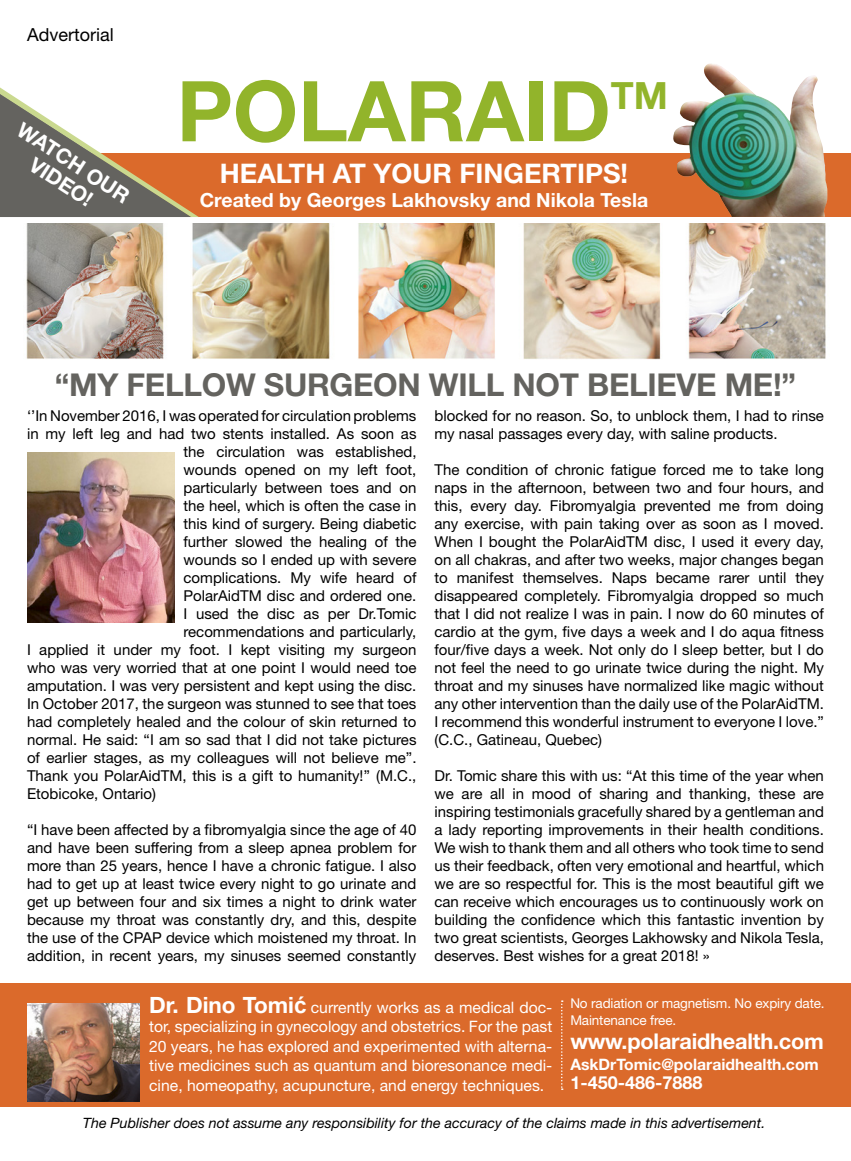
<style>
.page{position:relative;width:851px;height:1161px;background:#fff}
.page>*{position:absolute;margin:0;border:0;box-sizing:border-box;transform-origin:0 0}
.t1{font:700 84px "Helvetica Neue";color:#92b42b}
.t2{font:700 37.65px "Helvetica Neue";color:#92b42b}
.t3{font:700 31.5px "Helvetica Neue";letter-spacing:-.01em;color:#64635f}
.t4{font:700 27px "Helvetica Neue";color:#fff}
.t5{font:700 21.75px "Helvetica Neue";letter-spacing:-.01em;color:#fff}
.t6{font:700 21px/22.5px "Helvetica Neue";color:#fff;text-align:center}
.t7{font:700 19.5px "Helvetica Neue";color:#fff}
.t8{font:700 18px "Helvetica Neue";color:#fff}
.t9{font:18px "Helvetica Neue";color:#000}
.t10{font:15.75px/19.5px "Helvetica Neue";color:#fff;text-align:justify}
.t11{font:700 15.75px "Helvetica Neue";color:#fff}
.t12{font:15px/18px "Helvetica Neue";color:#000;text-align:justify}
.t13{font:italic 14.25px "Helvetica Neue";color:#000}
.t14{font:13.5px/16.5px "Helvetica Neue";letter-spacing:-.01em;color:#fff}
.s1{font-weight:700;font-size:22.5px}
.s2{font-family:"Arial";font-weight:700;font-size:22.5px}
</style>
<div class="page">
<div style="left:0;top:983px;width:850px;height:123px;background:#db6a2b"></div>
<img style="left:27px;top:1003px;width:112px;height:98px">
<svg style="left:561px;top:1000px;width:1px;height:90px"></svg>
<div style="left:0;top:153px;width:850px;height:64px;background:#db6a2b"></div>
<img style="left:673px;top:63px;width:154px;height:154px">
<svg style="left:0;top:87px;width:199px;height:130px"></svg>
<img style="left:26px;top:223px;width:800px;height:136px">
<img style="left:27px;top:453px;width:147px;height:169px">
<p class="t9" style="left:27px;top:24px;width:88px">Advertorial</p>
<h3 class="t6" style="left:26px;top:118px;width:131px;rotate:33deg">WATCH OUR<br>VIDEO!</h3>
<h1 class="t1" style="left:177px;top:59px;width:435px">POLARAID</h1>
<h2 class="t2" style="left:611px;top:73px;width:59px">TM</h2>
<h3 class="t4" style="left:220px;top:157px;width:410px">HEALTH AT YOUR FINGERTIPS!</h3>
<h3 class="t7" style="left:200px;top:188px;width:450px">Created by Georges Lakhovsky and Nikola Tesla</h3>
<h3 class="t3" style="left:55px;top:365px;width:742px">“MY FELLOW SURGEON WILL NOT BELIEVE ME!”</h3>
<p class="t12" style="left:27px;top:407px;width:391px">‘’In November 2016, I was operated for circulation problems</p>
<p class="t12" style="left:27px;top:425px;width:391px">in my left leg and had two stents installed. As soon as</p>
<p class="t12" style="left:183px;top:443px;width:234px">the circulation was established,</p>
<p class="t12" style="left:183px;top:461px;width:234px">wounds opened on my left foot,</p>
<p class="t12" style="left:183px;top:479px;width:234px">particularly between toes and on</p>
<p class="t12" style="left:183px;top:497px;width:234px">the heel, which is often the case in</p>
<p class="t12" style="left:183px;top:515px;width:234px">this kind of surgery. Being diabetic</p>
<p class="t12" style="left:183px;top:533px;width:234px">further slowed the healing of the</p>
<p class="t12" style="left:183px;top:551px;width:234px">wounds so I ended up with severe</p>
<p class="t12" style="left:183px;top:569px;width:234px">complications. My wife heard of</p>
<p class="t12" style="left:183px;top:587px;width:234px">PolarAidTM disc and ordered one.</p>
<p class="t12" style="left:183px;top:605px;width:234px">I used the disc as per Dr.Tomic</p>
<p class="t12" style="left:183px;top:623px;width:234px">recommendations and particularly,</p>
<p class="t12" style="left:27px;top:641px;width:391px">I applied it under my foot. I kept visiting my surgeon</p>
<p class="t12" style="left:27px;top:659px;width:391px">who was very worried that at one point I would need toe</p>
<p class="t12" style="left:27px;top:677px;width:391px">amputation. I was very persistent and kept using the disc.</p>
<p class="t12" style="left:27px;top:695px;width:391px">In October 2017, the surgeon was stunned to see that toes</p>
<p class="t12" style="left:27px;top:713px;width:391px">had completely healed and the colour of skin returned to</p>
<p class="t12" style="left:27px;top:731px;width:391px">normal. He said: “I am so sad that I did not take pictures</p>
<p class="t12" style="left:27px;top:749px;width:391px">of earlier stages, as my colleagues will not believe me”.</p>
<p class="t12" style="left:27px;top:767px;width:391px">Thank you PolarAidTM, this is a gift to humanity!’’ (M.C.,</p>
<p class="t12" style="left:27px;top:785px;width:130px">Etobicoke, Ontario)</p>
<p class="t12" style="left:27px;top:821px;width:391px">“I have been affected by a fibromyalgia since the age of 40 and have been suffering from a sleep apnea problem for more than 25 years, hence I have a chronic fatigue. I also had to get up at least twice every night to go urinate and get up between four and six times a night to drink water because my throat was constantly dry, and this, despite the use of the CPAP device which moistened my throat. In addition, in recent years, my sinuses seemed constantly</p>
<p class="t12" style="left:434px;top:407px;width:391px">blocked for no reason. So, to unblock them, I had to rinse my nasal passages every day, with saline products.</p>
<p class="t12" style="left:434px;top:461px;width:391px">The condition of chronic fatigue forced me to take long naps in the afternoon, between two and four hours, and this, every day. Fibromyalgia prevented me from doing any exercise, with pain taking over as soon as I moved.<br>When I bought the PolarAidTM disc, I used it every day, on all chakras, and after two weeks, major changes began to manifest themselves. Naps became rarer until they disappeared completely. Fibromyalgia dropped so much that I did not realize I was in pain. I now do 60 minutes of cardio at the gym, five days a week and I do aqua fitness four/five days a week. Not only do I sleep better, but I do not feel the need to go urinate twice during the night. My throat and my sinuses have normalized like magic without any other intervention than the daily use of the PolarAidTM.<br>I recommend this wonderful instrument to everyone I love.” (C.C., Gatineau, Quebec)</p>
<p class="t12" style="left:434px;top:767px;width:391px">Dr. Tomic share this with us: “At this time of the year when we are all in mood of sharing and thanking, these are inspiring testimonials gracefully shared by a gentleman and a lady reporting improvements in their health conditions.<br>We wish to thank them and all others who took time to send us their feedback, often very emotional and heartful, which we are so respectful for. This is the most beautiful gift we can receive which encourages us to continuously work on building the confidence which this fantastic invention by two great scientists, Georges Lakhowsky and Nikola Tesla, deserves. Best wishes for a great 2018! »</p>
<p class="t10" style="left:149px;top:997px;width:404px"><span class="s1">Dr. Dino Tomi</span><span class="s2">ć</span> currently works as a medical doc&shy;tor, specializing in gynecology and obstetrics. For the past 20 years, he has explored and experimented with alterna&shy;tive medicines such as quantum and bioresonance medi&shy;cine, homeopathy, acupuncture, and energy techniques.</p>
<p class="t14" style="left:570px;top:995px;width:256px">No radiation or magnetism. No expiry date.<br>Maintenance free.</p>
<h3 class="t5" style="left:570px;top:1027px;width:255px">www.polaraidhealth.com</h3>
<p class="t11" style="left:570px;top:1054px;width:250px">AskDrTomic@polaraidhealth.com</p>
<p class="t8" style="left:570px;top:1072px;width:134px">1-450-486-7888</p>
<p class="t13" style="left:83px;top:1114px;width:684px">The Publisher does not assume any responsibility for the accuracy of the claims made in this advertisement.</p>
</div>
